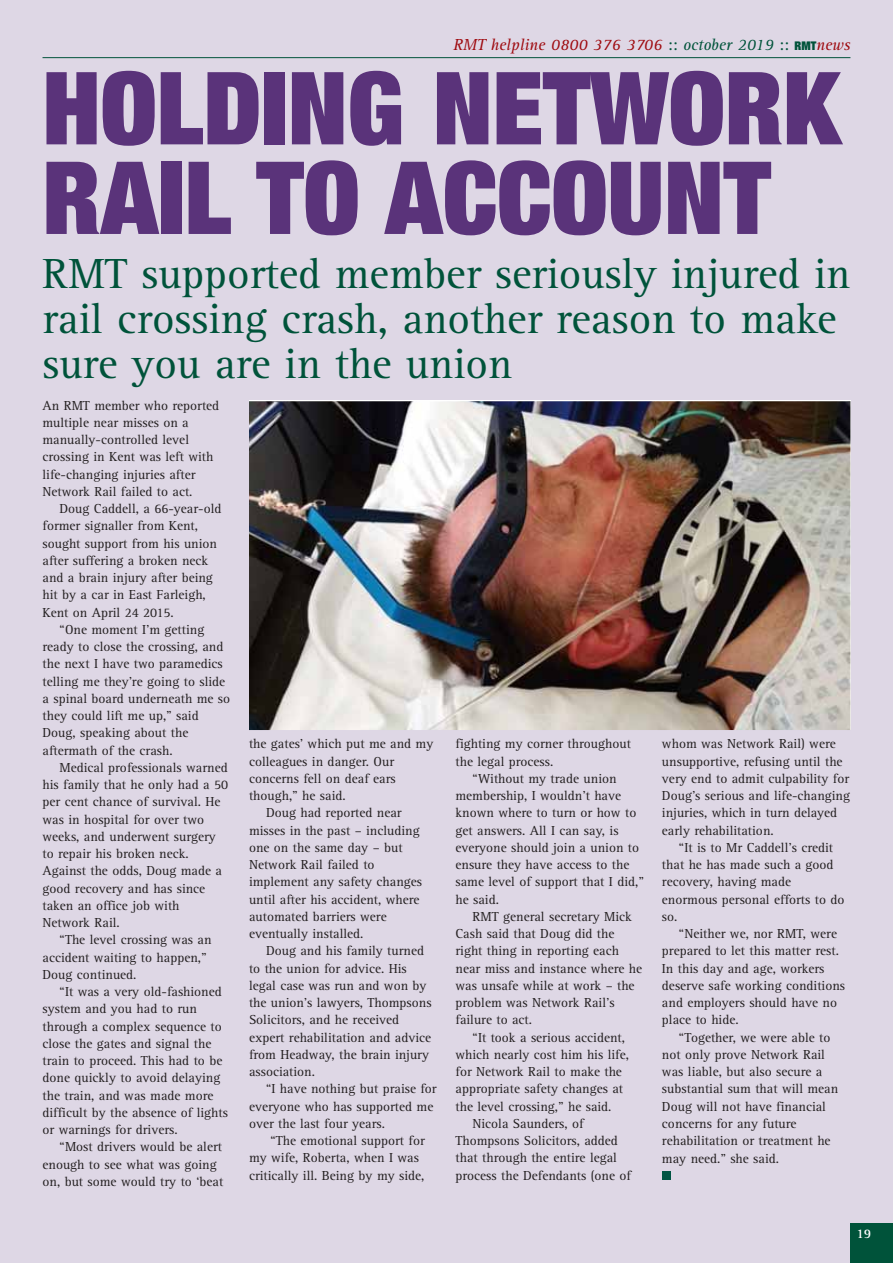
<style>
.page{position:relative;width:893px;height:1263px;background:#ded7e5}
.page>*{position:absolute;margin:0;border:0;box-sizing:border-box;transform-origin:0 0}
.t1{font:900 expanded 101.1px/89.6px "Helvetica Neue";color:#5a337a}
.t2{font:43.5px/44.7px "Rotis Serif";color:#00533a}
.t3{font:italic 16.5px "Rotis Serif";color:#9e0a0f}
.t4{font:13.5px/17.2px "Rotis Serif";color:#231f20}
.t5{font:700 13.5px "Rotis Serif";color:#fff}
.s1{font-style:normal;color:#00533a}
.s2{color:#00533a}
.s3{font-family:"Helvetica Neue";font-weight:900;font-style:normal;font-stretch:expanded;font-size:12px;color:#00533a}
</style>
<div class="page">
<div style="left:850px;top:1223px;width:43px;height:40px;background:#00533a"></div>
<hr style="left:43px;top:57px;width:807px;height:1px;background:#00533a">
<div style="left:662px;top:1172px;width:8px;height:8px;background:#005543"></div>
<img style="left:249px;top:401px;width:601px;height:329px">
<p class="t3" style="left:453px;top:38px;width:399px">RMT helpline 0800 376 3706 <span class="s1">::</span> <span class="s2">october 2019</span> <span class="s1">::</span> <span class="s3">RMT</span>news</p>
<h1 class="t1" style="left:43px;top:72px;width:800px">HOLDING NETWORK<br>RAIL TO ACCOUNT</h1>
<h2 class="t2" style="left:43px;top:256px;width:809px">RMT supported member seriously injured in rail crossing crash, another reason to make sure you are in the union</h2>
<p class="t4" style="left:43px;top:398px;width:178px">An RMT member who reported multiple near misses on a manually-controlled level crossing in Kent was left with life-changing injuries after<br>Network Rail failed to act.</p>
<p class="t4" style="left:43px;top:501px;width:180px;text-indent:17px">Doug Caddell, a 66-year-old former signaller from Kent, sought support from his union after suffering a broken neck and a brain injury after being hit by a car in East Farleigh,<br>Kent on April 24 2015.</p>
<p class="t4" style="left:43px;top:622px;width:189px;text-indent:17px">“One moment I’m getting ready to close the crossing, and the next I have two paramedics telling me they’re going to slide a spinal board underneath me so they could lift me up,” said<br>Doug, speaking about the aftermath of the crash.</p>
<p class="t4" style="left:43px;top:760px;width:187px;text-indent:17px">Medical professionals warned his family that he only had a 50 per cent chance of survival. He was in hospital for over two weeks, and underwent surgery to repair his broken neck.<br>Against the odds, Doug made a good recovery and has since taken an office job with<br>Network Rail.</p>
<p class="t4" style="left:43px;top:932px;width:171px;text-indent:17px">“The level crossing was an accident waiting to happen,”<br>Doug continued.</p>
<p class="t4" style="left:43px;top:984px;width:187px;text-indent:17px">“It was a very old-fashioned system and you had to run through a complex sequence to close the gates and signal the train to proceed. This had to be done quickly to avoid delaying the train, and was made more difficult by the absence of lights or warnings for drivers.</p>
<p class="t4" style="left:43px;top:1139px;width:182px;text-indent:17px">“Most drivers would be alert enough to see what was going on, but some would try to ‘beat</p>
<p class="t4" style="left:249px;top:736px;width:186px">the gates’ which put me and my</p>
<p class="t4" style="left:249px;top:754px;width:147px">colleagues in danger. Our</p>
<p class="t4" style="left:249px;top:771px;width:148px">concerns fell on deaf ears</p>
<p class="t4" style="left:249px;top:788px;width:98px">though,” he said.</p>
<p class="t4" style="left:266px;top:805px;width:137px">Doug had reported near</p>
<p class="t4" style="left:249px;top:823px;width:172px">misses in the past – including</p>
<p class="t4" style="left:249px;top:840px;width:155px">one on the same day – but</p>
<p class="t4" style="left:249px;top:857px;width:127px">Network Rail failed to</p>
<p class="t4" style="left:249px;top:874px;width:175px">implement any safety changes</p>
<p class="t4" style="left:249px;top:892px;width:172px">until after his accident, where</p>
<p class="t4" style="left:249px;top:909px;width:139px">automated barriers were</p>
<p class="t4" style="left:249px;top:926px;width:116px">eventually installed.</p>
<p class="t4" style="left:266px;top:943px;width:160px">Doug and his family turned</p>
<p class="t4" style="left:249px;top:961px;width:159px">to the union for advice. His</p>
<p class="t4" style="left:249px;top:978px;width:179px">legal case was run and won by</p>
<p class="t4" style="left:249px;top:995px;width:184px">the union’s lawyers, Thompsons</p>
<p class="t4" style="left:249px;top:1012px;width:152px">Solicitors, and he received</p>
<p class="t4" style="left:249px;top:1030px;width:184px">expert rehabilitation and advice</p>
<p class="t4" style="left:249px;top:1047px;width:182px">from Headway, the brain injury</p>
<p class="t4" style="left:249px;top:1064px;width:68px">association.</p>
<p class="t4" style="left:266px;top:1081px;width:172px">“I have nothing but praise for</p>
<p class="t4" style="left:249px;top:1099px;width:186px">everyone who has supported me</p>
<p class="t4" style="left:249px;top:1116px;width:138px">over the last four years.</p>
<p class="t4" style="left:270px;top:1133px;width:156px">“The emotional support for</p>
<p class="t4" style="left:249px;top:1150px;width:171px">my wife, Roberta, when I was</p>
<p class="t4" style="left:249px;top:1168px;width:177px">critically ill. Being by my side,</p>
<p class="t4" style="left:455px;top:736px;width:177px">fighting my corner throughout the legal process.</p>
<p class="t4" style="left:455px;top:771px;width:190px;text-indent:17px">“Without my trade union membership, I wouldn’t have known where to turn or how to get answers. All I can say, is everyone should join a union to ensure they have access to the same level of support that I did,” he said.</p>
<p class="t4" style="left:455px;top:909px;width:188px;text-indent:17px">RMT general secretary Mick<br>Cash said that Doug did the right thing in reporting each near miss and instance where he was unsafe while at work – the problem was Network Rail’s failure to act.</p>
<p class="t4" style="left:472px;top:1030px;width:154px">“It took a serious accident,</p>
<p class="t4" style="left:455px;top:1047px;width:175px">which nearly cost him his life,</p>
<p class="t4" style="left:455px;top:1064px;width:168px">for Network Rail to make the</p>
<p class="t4" style="left:455px;top:1081px;width:169px">appropriate safety changes at</p>
<p class="t4" style="left:455px;top:1099px;width:158px">the level crossing,” he said.</p>
<p class="t4" style="left:472px;top:1116px;width:113px">Nicola Saunders, of</p>
<p class="t4" style="left:455px;top:1133px;width:164px">Thompsons Solicitors, added</p>
<p class="t4" style="left:455px;top:1150px;width:163px">that through the entire legal</p>
<p class="t4" style="left:455px;top:1168px;width:177px">process the Defendants (one of</p>
<p class="t4" style="left:662px;top:736px;width:190px">whom was Network Rail) were unsupportive, refusing until the very end to admit culpability for<br>Doug’s serious and life-changing injuries, which in turn delayed early rehabilitation.</p>
<p class="t4" style="left:662px;top:840px;width:184px;text-indent:17px">“It is to Mr Caddell’s credit that he has made such a good recovery, having made enormous personal efforts to do so.</p>
<p class="t4" style="left:662px;top:926px;width:185px;text-indent:17px">“Neither we, nor RMT, were prepared to let this matter rest.<br>In this day and age, workers deserve safe working conditions and employers should have no place to hide.</p>
<p class="t4" style="left:662px;top:1030px;width:178px;text-indent:17px">“Together, we were able to not only prove Network Rail was liable, but also secure a substantial sum that will mean<br>Doug will not have financial concerns for any future rehabilitation or treatment he may need.” she said.</p>
<p class="t5" style="left:856px;top:1229px;width:17px">19</p>
</div>
